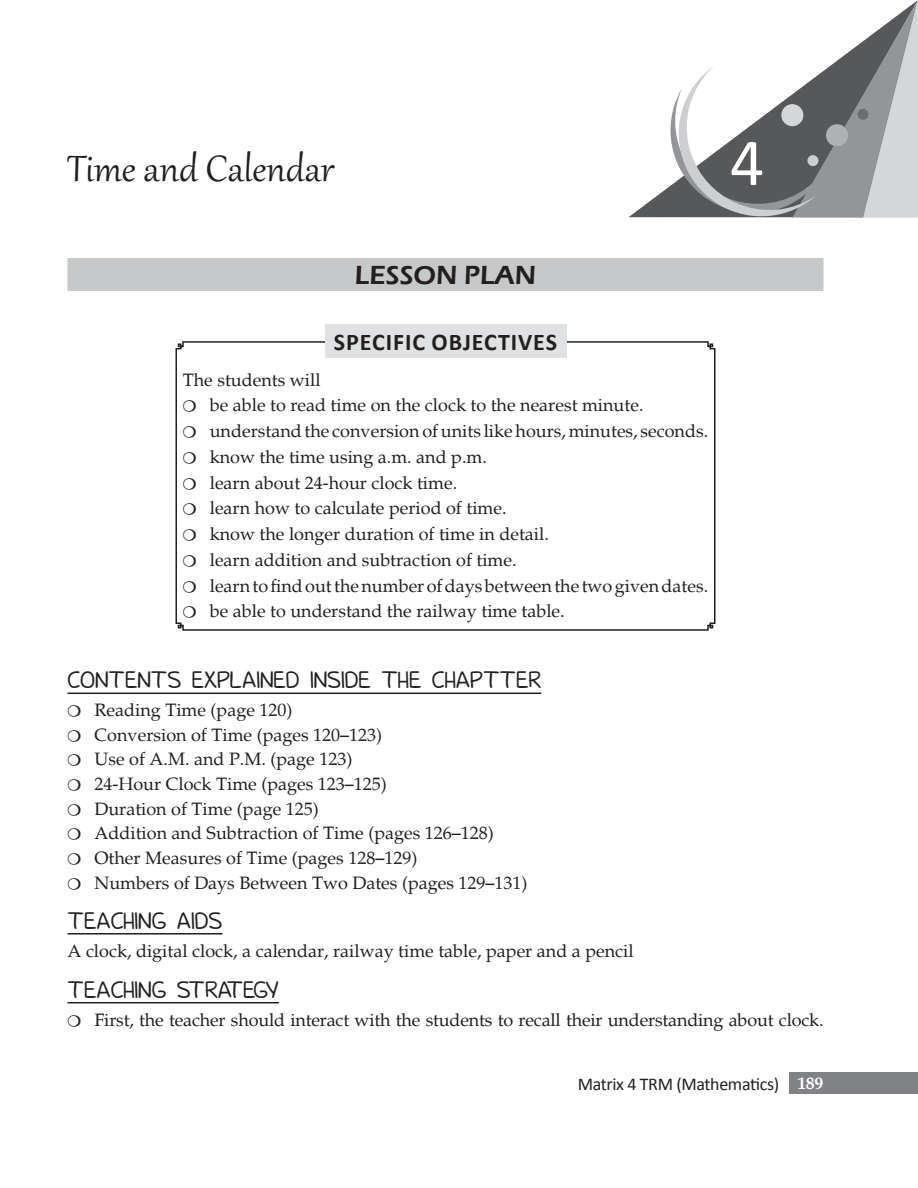
<style>
.page{position:relative;width:918px;height:1188px;background:#fff}
.page>*{position:absolute;margin:0;border:0;box-sizing:border-box;transform-origin:0 0}
.t1{font:67.5px "Calibri";color:#fff}
.t2{font:45px "Gabriola";color:#231f20}
.Lesson_plan{font:600 27px "Eras ITC";color:#231f20}
.Heading_1{font:700 24px "Calibri";letter-spacing:.04em;color:#231f20}
.Heading_2{font:21px "Donald";color:#231f20}
.Sub_para{font:18px "Palatino";color:#231f20}
.Body_text{font:18px "Palatino";color:#231f20}
.t3{font:18px "Calibri";letter-spacing:-.02em;color:#231f20}
.s1{font-family:"Palatino";font-weight:700;color:#fff}
</style>
<div class="page">
<svg style="left:629px;top:188px;width:38px;height:29px"></svg>
<svg style="left:667px;top:0;width:251px;height:218px"></svg>
<div style="left:790px;top:1072px;width:128px;height:22px;background:#808285"></div>
<hr style="left:68px;top:693px;width:473px;height:1px;background:#231f20">
<hr style="left:68px;top:933px;width:154px;height:2px;background:#231f20">
<hr style="left:68px;top:1002px;width:211px;height:1px;background:#231f20">
<svg style="left:175px;top:340px;width:541px;height:291px"></svg>
<div style="left:325px;top:324px;width:241px;height:34px;background:#e0e1e3"></div>
<div style="left:68px;top:258px;width:756px;height:33px;background:#c7c8ca"></div>
<svg style="left:183px;top:400px;width:13px;height:12px"></svg>
<svg style="left:183px;top:426px;width:13px;height:12px"></svg>
<svg style="left:183px;top:452px;width:13px;height:11px"></svg>
<svg style="left:183px;top:478px;width:13px;height:11px"></svg>
<svg style="left:183px;top:503px;width:13px;height:12px"></svg>
<svg style="left:183px;top:529px;width:13px;height:12px"></svg>
<svg style="left:183px;top:555px;width:13px;height:11px"></svg>
<svg style="left:183px;top:581px;width:13px;height:11px"></svg>
<svg style="left:183px;top:606px;width:13px;height:12px"></svg>
<p class="t2" style="left:68px;top:140px;width:268px">Time and Calendar</p>
<p class="t1" style="left:730px;top:121px;width:36px">4</p>
<p class="Lesson_plan" style="left:355px;top:260px;width:183px">LESSON PLAN</p>
<p class="Heading_1" style="left:334px;top:327px;width:225px">SPECIFIC OBJECTIVES</p>
<p class="Body_text" style="left:183px;top:369px;width:139px">The students will</p>
<p class="Sub_para" style="left:210px;top:395px;width:435px">be able to read time on the clock to the nearest minute.</p>
<p class="Sub_para" style="left:210px;top:421px;width:500px">understand the conversion of units like hours, minutes, seconds.</p>
<p class="Sub_para" style="left:210px;top:446px;width:279px">know the time using a.m. and p.m.</p>
<p class="Sub_para" style="left:210px;top:472px;width:249px">learn about 24-hour clock time.</p>
<p class="Sub_para" style="left:210px;top:498px;width:298px">learn how to calculate period of time.</p>
<p class="Sub_para" style="left:210px;top:523px;width:341px">know the longer duration of time in detail.</p>
<p class="Sub_para" style="left:210px;top:549px;width:308px">learn addition and subtraction of time.</p>
<p class="Sub_para" style="left:210px;top:575px;width:500px">learntofindoutthenumberofdaysbetweenthe twogivendates.</p>
<p class="Sub_para" style="left:210px;top:601px;width:356px">be able to understand the railway time table.</p>
<p class="Heading_2" style="left:68px;top:671px;width:475px">CONTENTS EXPLAINED INSIDE THE CHAPTTER</p>
<p class="Sub_para" style="left:95px;top:699px;width:200px">Reading Time (page 120)</p>
<p class="Sub_para" style="left:95px;top:724px;width:289px">Conversion of Time (pages 120–123)</p>
<p class="Sub_para" style="left:95px;top:749px;width:259px">Use of A.M. and P.M. (page 123)</p>
<p class="Sub_para" style="left:94px;top:773px;width:294px">24-Hour Clock Time (pages 123–125)</p>
<p class="Sub_para" style="left:94px;top:798px;width:226px">Duration of Time (page 125)</p>
<p class="Sub_para" style="left:95px;top:823px;width:401px">Addition and Subtraction of Time (pages 126–128)</p>
<p class="Sub_para" style="left:95px;top:847px;width:324px">Other Measures of Time (pages 128–129)</p>
<p class="Sub_para" style="left:95px;top:872px;width:435px">Numbers of Days Between Two Dates (pages 129–131)</p>
<p class="Heading_2" style="left:68px;top:912px;width:156px">TEACHING AIDS</p>
<p class="Body_text" style="left:68px;top:940px;width:568px">A clock, digital clock, a calendar, railway time table, paper and a pencil</p>
<p class="Heading_2" style="left:68px;top:981px;width:213px">TEACHING STRATEGY</p>
<p class="Sub_para" style="left:95px;top:1009px;width:731px">First, the teacher should interact with the students to recall their understanding about clock.</p>
<p class="t3" style="left:578px;top:1073px;width:247px">Matrix 4 TRM (Mathematics) <span class="s1">189</span></p>
</div>
